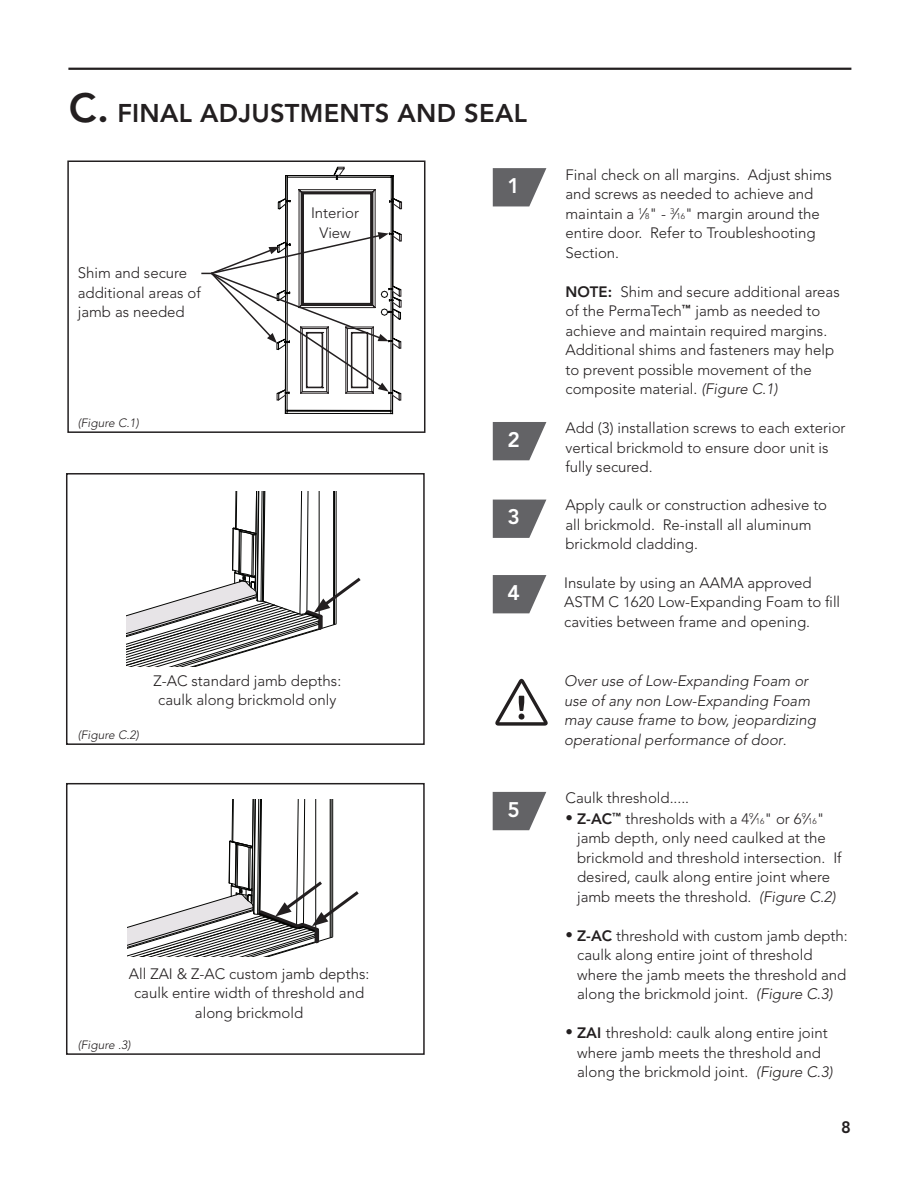
<style>
.page{position:relative;width:918px;height:1188px;background:#fff}
.page>*{position:absolute;margin:0;border:0;box-sizing:border-box;transform-origin:0 0}
.t1{font:800 25.5px "Avenir LT Std";letter-spacing:.01em;color:#231f20}
.t2{font:800 21px "Avenir LT Std";color:#fff}
.t3{font:800 16.5px "Avenir LT Std";color:#231f20}
.t4{font:300 15px/19.5px "Avenir LT Std";color:#231f20}
.t5{font:italic 300 15px/19.5px "Avenir LT Std";color:#231f20}
.t6{font:italic 300 12px "Avenir LT Std";color:#231f20}
.s1{font-size:40.5px}
.s2{font-size:8.25px}
.s3{font-weight:800}
.s4{font-style:italic}
.s5{font-style:normal}
</style>
<div class="page">
<hr style="left:68px;top:68px;width:783px;height:2px;background:#231f20">
<div style="left:67px;top:160px;width:358px;height:273px;border:2px solid #231f20"></div>
<svg style="left:493px;top:168px;width:53px;height:38px;background:#7b7b7d"></svg>
<svg style="left:493px;top:792px;width:53px;height:38px;background:#7b7b7d"></svg>
<div style="left:66px;top:473px;width:359px;height:272px;border:2px solid #231f20"></div>
<div style="left:66px;top:783px;width:359px;height:272px;border:2px solid #231f20"></div>
<svg style="left:127px;top:492px;width:234px;height:175px"></svg>
<svg style="left:127px;top:800px;width:232px;height:156px"></svg>
<svg style="left:495px;top:679px;width:53px;height:47px"></svg>
<svg style="left:493px;top:575px;width:53px;height:38px;background:#7a7a7d"></svg>
<svg style="left:493px;top:422px;width:53px;height:38px;background:#7a7a7d"></svg>
<svg style="left:493px;top:500px;width:53px;height:38px;background:#7b7b7e"></svg>
<svg style="left:201px;top:167px;width:201px;height:247px"></svg>
<p class="t1" style="left:69px;top:98px;width:459px"><span class="s1">C.</span> FINAL ADJUSTMENTS AND SEAL</p>
<p class="t4" style="left:78px;top:263px;width:111px">Shim and secure</p>
<p class="t4" style="left:78px;top:283px;width:125px">additional areas of</p>
<p class="t4" style="left:78px;top:302px;width:108px">jamb as needed</p>
<p class="t4" style="left:311px;top:204px;width:50px">Interior</p>
<p class="t4" style="left:319px;top:223px;width:33px">View</p>
<p class="t2" style="left:508px;top:173px;width:14px">1</p>
<p class="t4" style="left:566px;top:165px;width:268px">Final check on all margins. Adjust shims and screws as needed to achieve and maintain a <sup>1</sup>⁄<span class="s2">8</span>" - <sup>3</sup>⁄<span class="s2">16</span>" margin around the entire door. Refer to Troubleshooting<br>Section.</p>
<p class="t4" style="left:566px;top:282px;width:276px"><span class="s3">NOTE:</span> Shim and secure additional areas of the PermaTech<sup>™</sup> jamb as needed to achieve and maintain required margins.<br>Additional shims and fasteners may help to prevent possible movement of the composite material. <span class="s4">(Figure C.1)</span></p>
<p class="t6" style="left:78px;top:416px;width:63px">(Figure C.1)</p>
<p class="t6" style="left:78px;top:728px;width:63px">(Figure C.2)</p>
<p class="t4" style="left:153px;top:671px;width:189px">Z-AC standard jamb depths:</p>
<p class="t4" style="left:158px;top:691px;width:180px">caulk along brickmold only</p>
<p class="t4" style="left:129px;top:964px;width:242px;text-align:center">All ZAI &amp; Z-AC custom jamb depths: caulk entire width of threshold and along brickmold</p>
<p class="t6" style="left:78px;top:1037px;width:54px">(Figure .3)</p>
<p class="t2" style="left:508px;top:427px;width:14px">2</p>
<p class="t4" style="left:565px;top:418px;width:282px">Add (3) installation screws to each exterior vertical brickmold to ensure door unit is fully secured.</p>
<p class="t4" style="left:565px;top:496px;width:263px">Apply caulk or construction adhesive to all brickmold. Re-install all aluminum brickmold cladding.</p>
<p class="t2" style="left:508px;top:505px;width:14px">3</p>
<p class="t2" style="left:508px;top:580px;width:14px">4</p>
<p class="t2" style="left:507px;top:797px;width:14px">5</p>
<p class="t4" style="left:564px;top:573px;width:278px">Insulate by using an AAMA approved<br>ASTM C 1620 Low-Expanding Foam to fill cavities between frame and opening.</p>
<p class="t5" style="left:564px;top:672px;width:253px">Over use of Low-Expanding Foam or use of any non Low-Expanding Foam may cause frame to bow, jeopardizing operational performance of door<span class="s5">.</span></p>
<p class="t4" style="left:565px;top:789px;width:125px">Caulk threshold.....</p>
<p class="t4" style="left:565px;top:809px;width:261px">• <span class="s3">Z-AC</span><sup>™</sup> thresholds with a 4<sup>9</sup>⁄<span class="s2">16</span>" or 6<sup>9</sup>⁄<span class="s2">16</span>"</p>
<p class="t4" style="left:577px;top:828px;width:266px">jamb depth, only need caulked at the brickmold and threshold intersection. If desired, caulk along entire joint where jamb meets the threshold. <span class="s4">(Figure C.2)</span></p>
<p class="t4" style="left:565px;top:926px;width:284px">• <span class="s3">Z-AC</span> threshold with custom jamb depth:</p>
<p class="t4" style="left:577px;top:945px;width:271px">caulk along entire joint of threshold where the jamb meets the threshold and along the brickmold joint. <span class="s4">(Figure C.3)</span></p>
<p class="t4" style="left:565px;top:1023px;width:264px">• <span class="s3">ZAI</span> threshold: caulk along entire joint</p>
<p class="t4" style="left:577px;top:1043px;width:257px">where jamb meets the threshold and along the brickmold joint. <span class="s4">(Figure C.3)</span></p>
<p class="t3" style="left:841px;top:1117px;width:11px">8</p>
</div>
